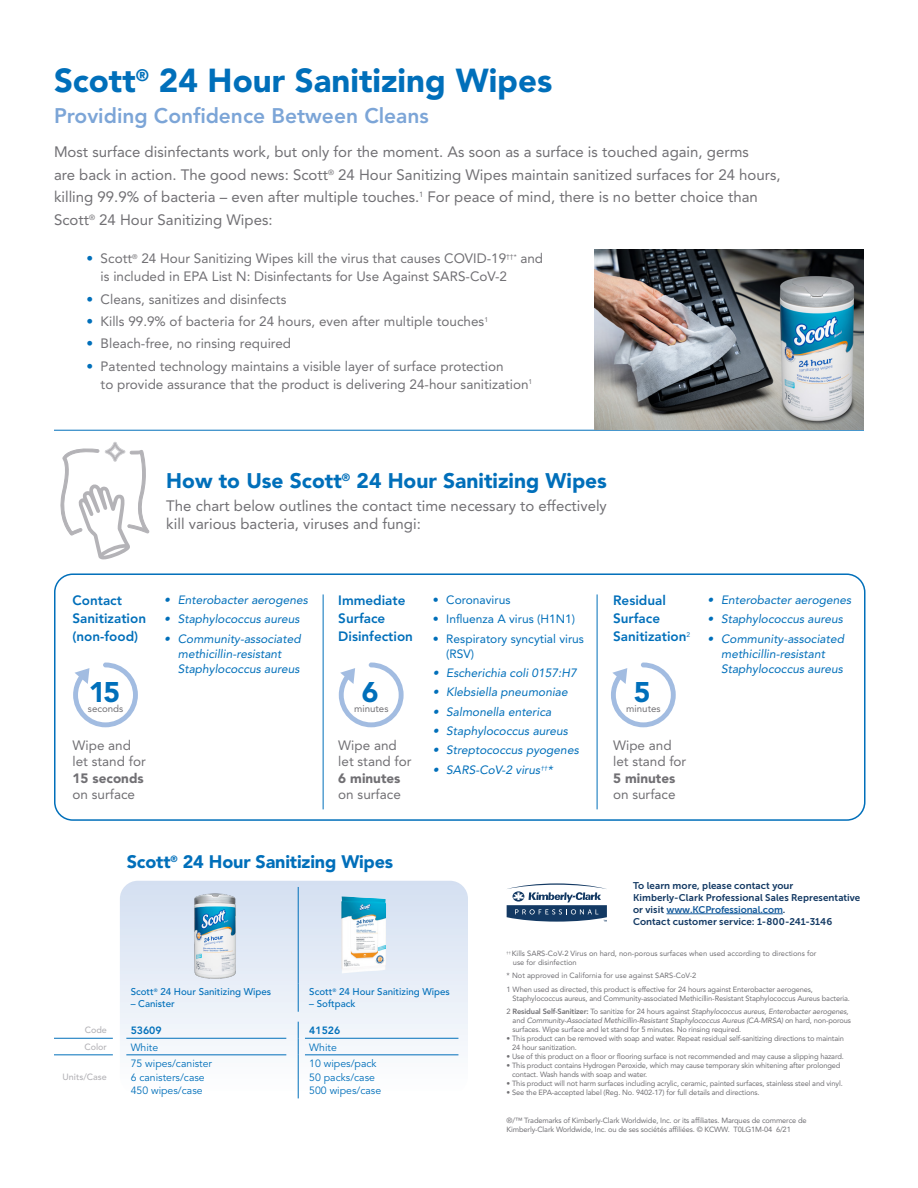
<style>
.page{position:relative;width:918px;height:1188px;background:#fff}
.page>*{position:absolute;margin:0;border:0;box-sizing:border-box;transform-origin:0 0}
.t1{font:900 33px "Avenir LT Std";color:#006fba}
.t2{font:900 28.2px "Avenir LT Std";color:#006fba}
.t3{font:900 21px "Avenir LT Std";color:#006fba}
.t4{font:800 21px "Avenir LT Std";color:#7ca5d7}
.t5{font:900 18px "Avenir LT Std";letter-spacing:-.01em;color:#006fba}
.t6{font:15px/22.5px "Avenir LT Std";color:#717074}
.t7{font:13.5px/16.5px "Avenir LT Std";color:#717074}
.t8{font:800 13.5px/18px "Avenir LT Std";color:#006fba}
.t9{font:italic 12px/15px "Avenir LT Std";color:#006fba}
.t10{font:12px/15px "Avenir LT Std";color:#006fba}
.t11{font:10.5px "Avenir LT Std";color:#006fba}
.t12{font:800 10.5px "Avenir LT Std";color:#006fba}
.t13{font:9.75px/12px "Museo Sans 700";letter-spacing:.01em;color:#133963}
.t14{font:500 9.75px "Avenir LT Std";color:#006fba}
.t15{font:9.75px "Avenir LT Std";color:#717074}
.t16{font:500 9px "Avenir LT Std";color:#b4b3b7}
.Legal_Text{font:7.5px/9px "Avenir LT Std";letter-spacing:-.02em;color:#717074}
.t17{font:italic 7.5px/9px "Avenir LT Std";letter-spacing:-.02em;color:#717074}
.Legal_Text-2{font:7.5px/9px "Avenir LT Std";color:#717074}
.s1{color:#006fba}
.s2{font-weight:900}
.s3{color:#175d9e}
.s4{font-style:normal}
.s5{font-weight:800;font-style:normal}
</style>
<div class="page">
<hr style="left:54px;top:430px;width:810px;height:1px;background:#006fba">
<img style="left:594px;top:249px;width:270px;height:180px">
<hr style="left:666px;top:914px;width:117px;height:1px;background:#175d9e">
<svg style="left:507px;top:883px;width:100px;height:39px"></svg>
<svg style="left:120px;top:881px;width:348px;height:213px"></svg>
<hr style="left:126px;top:1038px;width:160px;height:1px;background:#006fba">
<hr style="left:126px;top:1055px;width:160px;height:1px;background:#006fba">
<hr style="left:305px;top:1038px;width:153px;height:1px;background:#006fba">
<hr style="left:305px;top:1055px;width:153px;height:1px;background:#006fba">
<hr style="left:54px;top:1038px;width:59px;height:1px;background:#006fba">
<hr style="left:54px;top:1055px;width:59px;height:1px;background:#006fba">
<hr style="left:298px;top:887px;width:1px;height:97px;background:#006fba">
<svg style="left:298px;top:984px;width:1px;height:28px"></svg>
<svg style="left:298px;top:1022px;width:1px;height:33px"></svg>
<hr style="left:298px;top:1055px;width:1px;height:43px;background:#006fba">
<img style="left:341px;top:897px;width:44px;height:76px">
<img style="left:172px;top:880px;width:86px;height:120px">
<div style="left:54px;top:573px;width:812px;height:248px;border:2px solid #006fba;border-radius:18px"></div>
<svg style="left:73px;top:663px;width:65px;height:64px"></svg>
<svg style="left:339px;top:663px;width:65px;height:64px"></svg>
<svg style="left:611px;top:663px;width:65px;height:64px"></svg>
<hr style="left:323px;top:594px;width:1px;height:215px;background:#006fba">
<hr style="left:597px;top:594px;width:1px;height:215px;background:#006fba">
<svg style="left:60px;top:442px;width:90px;height:117px"></svg>
<p class="t1" style="left:54px;top:61px;width:500px">Scott<sup>®</sup> 24 Hour Sanitizing Wipes</p>
<p class="t4" style="left:54px;top:103px;width:376px">Providing Confidence Between Cleans</p>
<p class="t6" style="left:54px;top:141px;width:728px">Most surface disinfectants work, but only for the moment. As soon as a surface is touched again, germs<br>are back in action. The good news: Scott<sup>®</sup> 24 Hour Sanitizing Wipes maintain sanitized surfaces for 24 hours, killing 99.9% of bacteria – even after multiple touches.<sup>1</sup> For peace of mind, there is no better choice than Scott<sup>®</sup> 24 Hour Sanitizing Wipes:</p>
<p class="t7" style="left:101px;top:250px;width:444px;line-height:18px;text-indent:-14px"><span class="s1">•</span> Scott<sup>®</sup> 24 Hour Sanitizing Wipes kill the virus that causes COVID-19<sup>††*</sup> and is included in EPA List N: Disinfectants for Use Against SARS-CoV-2</p>
<p class="t7" style="left:86px;top:291px;width:202px"><span class="s1">•</span> Cleans, sanitizes and disinfects</p>
<p class="t7" style="left:86px;top:313px;width:403px"><span class="s1">•</span> Kills 99.9% of bacteria for 24 hours, even after multiple touches<sup>1</sup></p>
<p class="t7" style="left:86px;top:336px;width:206px"><span class="s1">•</span> Bleach-free, no rinsing required</p>
<p class="t7" style="left:101px;top:357px;width:433px;line-height:18px;text-indent:-14px"><span class="s1">•</span> Patented technology maintains a visible layer of surface protection<br>to provide assurance that the product is delivering 24-hour sanitization<sup>1</sup></p>
<p class="t3" style="left:166px;top:468px;width:442px">How to Use Scott<sup>®</sup> 24 Hour Sanitizing Wipes</p>
<p class="t6" style="left:166px;top:497px;width:442px;line-height:18px">The chart below outlines the contact time necessary to effectively kill various bacteria, viruses and fungi:</p>
<p class="t8" style="left:73px;top:592px;width:75px">Contact<br>Sanitization (non-food)</p>
<p class="t8" style="left:338px;top:592px;width:76px">Immediate<br>Surface<br>Disinfection</p>
<p class="t8" style="left:613px;top:592px;width:79px">Residual<br>Surface<br>Sanitization<sup>2</sup></p>
<p class="t9" style="left:164px;top:593px;width:145px">• Enterobacter aerogenes</p>
<p class="t9" style="left:164px;top:612px;width:137px">• Staphylococcus aureus</p>
<p class="t9" style="left:178px;top:631px;width:124px;text-indent:-14px">• Community-associated methicillin-resistant<br>Staphylococcus aureus</p>
<p class="t10" style="left:433px;top:593px;width:79px">• Coronavirus</p>
<p class="t10" style="left:433px;top:612px;width:144px">• Influenza A virus (H1N1)</p>
<p class="t10" style="left:446px;top:631px;width:139px;text-indent:-14px">• Respiratory syncytial virus (RSV)</p>
<p class="t9" style="left:433px;top:666px;width:146px">• Escherichia coli 0157:H7</p>
<p class="t9" style="left:433px;top:685px;width:137px">• Klebsiella pneumoniae</p>
<p class="t9" style="left:433px;top:704px;width:120px">• Salmonella enterica</p>
<p class="t9" style="left:433px;top:724px;width:137px">• Staphylococcus aureus</p>
<p class="t9" style="left:433px;top:743px;width:148px">• Streptococcus pyogenes</p>
<p class="t9" style="left:433px;top:762px;width:122px">• SARS-CoV-2 virus<sup>††</sup>*</p>
<p class="t2" style="left:89px;top:675px;width:33px">15</p>
<p class="t15" style="left:88px;top:703px;width:37px">seconds</p>
<p class="t2" style="left:362px;top:675px;width:18px">6</p>
<p class="t15" style="left:354px;top:703px;width:36px">minutes</p>
<p class="t2" style="left:634px;top:675px;width:18px">5</p>
<p class="t15" style="left:626px;top:703px;width:36px">minutes</p>
<p class="t7" style="left:73px;top:737px;width:75px">Wipe and let stand for<br><span class="s2">15 seconds </span>on surface</p>
<p class="t7" style="left:338px;top:737px;width:75px">Wipe and let stand for<br><span class="s2">6 minutes </span>on surface</p>
<p class="t7" style="left:613px;top:737px;width:75px">Wipe and let stand for<br><span class="s2">5 minutes </span>on surface</p>
<p class="t9" style="left:708px;top:593px;width:145px">• Enterobacter aerogenes</p>
<p class="t9" style="left:708px;top:612px;width:137px">• Staphylococcus aureus</p>
<p class="t9" style="left:721px;top:631px;width:124px;text-indent:-14px">• Community-associated methicillin-resistant<br>Staphylococcus aureus</p>
<p class="t5" style="left:127px;top:851px;width:268px">Scott<sup>®</sup> 24 Hour Sanitizing Wipes</p>
<p class="t14" style="left:131px;top:986px;width:142px">Scott<sup>®</sup> 24 Hour Sanitizing Wipes</p>
<p class="t14" style="left:131px;top:998px;width:46px">– Canister</p>
<p class="t14" style="left:309px;top:986px;width:142px">Scott<sup>®</sup> 24 Hour Sanitizing Wipes</p>
<p class="t14" style="left:309px;top:998px;width:48px">– Softpack</p>
<p class="t16" style="left:85px;top:1025px;width:24px">Code</p>
<p class="t12" style="left:131px;top:1024px;width:33px">53609</p>
<p class="t12" style="left:309px;top:1024px;width:33px">41526</p>
<p class="t16" style="left:84px;top:1042px;width:24px">Color</p>
<p class="t11" style="left:131px;top:1041px;width:29px">White</p>
<p class="t11" style="left:309px;top:1041px;width:29px">White</p>
<p class="t16" style="left:63px;top:1072px;width:46px">Units/Case</p>
<p class="t11" style="left:309px;top:1057px;width:69px">10 wipes/pack</p>
<p class="t11" style="left:309px;top:1071px;width:67px">50 packs/case</p>
<p class="t11" style="left:309px;top:1084px;width:73px">500 wipes/case</p>
<p class="t11" style="left:131px;top:1057px;width:83px">75 wipes/canister</p>
<p class="t11" style="left:131px;top:1071px;width:76px">6 canisters/case</p>
<p class="t11" style="left:131px;top:1084px;width:73px">450 wipes/case</p>
<p class="t13" style="left:633px;top:879px;width:229px">To learn more, please contact your Kimberly-Clark Professional Sales Representative or visit <span class="s3">www.KCProfessional.com</span>.<br>Contact customer service: 1-800-241-3146</p>
<p class="Legal_Text-2" style="left:513px;top:949px;width:305px;text-indent:-6px"><sup>††</sup> Kills SARS-CoV-2 Virus on hard, non-porous surfaces when used according to directions for use for disinfection</p>
<p class="Legal_Text-2" style="left:507px;top:971px;width:191px">* Not approved in California for use against SARS-CoV-2</p>
<p class="Legal_Text" style="left:513px;top:985px;width:339px;text-indent:-6px">1 When used as directed, this product is effective for 24 hours against Enterobacter aerogenes,<br>Staphylococcus aureus, and Community-associated Methicillin-Resistant Staphylococcus Aureus bacteria.</p>
<p class="t17" style="left:513px;top:1007px;width:340px;text-indent:-6px"><span class="s4">2</span> <span class="s5">Residual Self-Sanitizer:</span> <span class="s4">To sanitize for 24 hours against</span> Staphylococcus aureus, Enterobacter aerogenes, <span class="s4">and</span> Community-Associated Methicillin-Resistant Staphylococcus Aureus (CA-MRSA) <span class="s4">on hard, non-porous surfaces. Wipe surface and let stand for 5 minutes. No rinsing required.</span></p>
<p class="Legal_Text" style="left:512px;top:1034px;width:333px;text-indent:-6px">• This product can be removed with soap and water. Repeat residual self-sanitizing directions to maintain<br>24 hour sanitization.</p>
<p class="Legal_Text" style="left:507px;top:1052px;width:339px">• Use of this product on a floor or flooring surface is not recommended and may cause a slipping hazard.</p>
<p class="Legal_Text" style="left:512px;top:1061px;width:330px;text-indent:-6px">• This product contains Hydrogen Peroxide, which may cause temporary skin whitening after prolonged contact. Wash hands with soap and water.</p>
<p class="Legal_Text" style="left:507px;top:1079px;width:338px">• This product will not harm surfaces including acrylic, ceramic, painted surfaces, stainless steel and vinyl.</p>
<p class="Legal_Text" style="left:507px;top:1088px;width:254px">• See the EPA-accepted label (Reg. No. 9402-17) for full details and directions.</p>
<p class="Legal_Text" style="left:507px;top:1116px;width:302px">®/™ Trademarks of Kimberly-Clark Worldwide, Inc. or its affiliates. Marques de commerce de<br>Kimberly-Clark Worldwide, Inc. ou de ses sociétés affiliées. © KCWW. T0LG1M-04 6/21</p>
</div>
